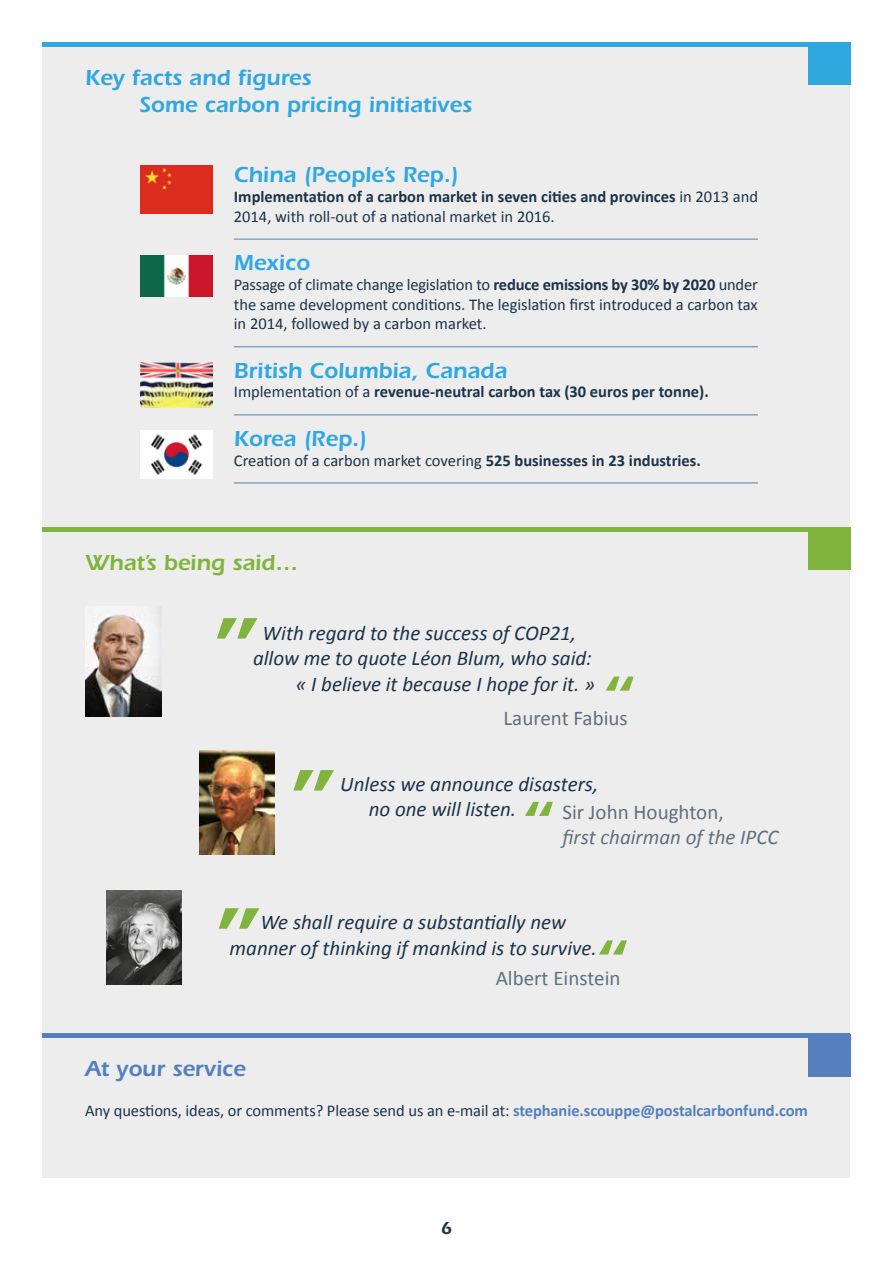
<style>
.page{position:relative;width:893px;height:1263px;background:#fff}
.page>*{position:absolute;margin:0;border:0;box-sizing:border-box;transform-origin:0 0}
.t1{font:600 22.5px/27px "Itc Eras";color:#31a7e0}
.t2{font:600 22.5px "Itc Eras";color:#81b43f}
.t3{font:600 22.5px "Itc Eras";color:#5580bd}
.t4{font:italic 21px/25.2px "Calibri";color:#1c334a}
.t5{font:21px "Calibri";color:#607080}
.t6{font:italic 21px "Calibri";color:#607080}
.t7{font:600 18px "Itc Eras";color:#1b344b}
.t8{font:16.5px/19.8px "Calibri";letter-spacing:-.005em;color:#1c334a;text-align:justify}
.t9{font:700 16.5px/19.8px "Calibri";color:#1c334a}
.s1{font-weight:400}
.s2{font-weight:700}
.s3{font-weight:700;color:#5580bd}
</style>
<div class="page">
<div style="left:43px;top:43px;width:807px;height:1135px;background:#ededed"></div>
<div style="left:140px;top:165px;width:73px;height:49px;background:#dc2c1f"></div>
<img style="left:140px;top:255px;width:73px;height:42px">
<img style="left:140px;top:362px;width:73px;height:46px">
<img style="left:140px;top:430px;width:73px;height:49px">
<hr style="left:234px;top:239px;width:524px;height:1px;background:#5580bd">
<hr style="left:234px;top:346px;width:524px;height:1px;background:#5580bd">
<hr style="left:234px;top:414px;width:524px;height:1px;background:#5580bd">
<hr style="left:234px;top:483px;width:524px;height:1px;background:#5580bd">
<hr style="left:43px;top:43px;width:807px;height:4px;background:#31a7e0">
<hr style="left:43px;top:527px;width:807px;height:4px;background:#81b43f">
<div style="left:808px;top:43px;width:42px;height:42px;background:#31a7e0"></div>
<div style="left:808px;top:527px;width:42px;height:43px;background:#81b43f"></div>
<hr style="left:43px;top:1034px;width:807px;height:4px;background:#5580bd">
<div style="left:808px;top:1034px;width:42px;height:42px;background:#5580bd"></div>
<svg style="left:606px;top:677px;width:28px;height:14px"></svg>
<svg style="left:217px;top:618px;width:41px;height:21px"></svg>
<svg style="left:219px;top:908px;width:40px;height:21px"></svg>
<svg style="left:599px;top:940px;width:28px;height:14px"></svg>
<svg style="left:293px;top:770px;width:41px;height:20px"></svg>
<svg style="left:525px;top:802px;width:28px;height:14px"></svg>
<img style="left:85px;top:606px;width:76px;height:111px">
<img style="left:200px;top:750px;width:75px;height:105px">
<img style="left:106px;top:890px;width:75px;height:95px">
<h1 class="t1" style="left:139px;top:64px;width:335px;text-indent:-54px">Key facts and figures<br>Some carbon pricing initiatives</h1>
<h1 class="t1" style="left:234px;top:161px;width:226px">China (People’s Rep.)</h1>
<p class="t9" style="left:234px;top:187px;width:526px">Implementation of a carbon market in seven cities and provinces <span class="s1">in 2013 and<br>2014, with roll-out of a national market in 2016.</span></p>
<h1 class="t1" style="left:234px;top:249px;width:78px">Mexico</h1>
<p class="t8" style="left:234px;top:274px;width:525px">Passage of climate change legislation to <span class="s2">reduce emissions by 30% by 2020</span> under the same development conditions. The legislation first introduced a carbon tax in 2014, followed by a carbon market.</p>
<h1 class="t1" style="left:234px;top:357px;width:275px">British Columbia, Canada</h1>
<p class="t9" style="left:234px;top:382px;width:476px"><span class="s1">Implementation of a</span> revenue-neutral carbon tax (30 euros per tonne).</p>
<h1 class="t1" style="left:234px;top:425px;width:135px">Korea (Rep.)</h1>
<p class="t8" style="left:234px;top:450px;width:468px">Creation of a carbon market covering <span class="s2">525 businesses in 23 industries.</span></p>
<h1 class="t2" style="left:85px;top:549px;width:215px">What’s being said…</h1>
<p class="t4" style="left:263px;top:620px;width:315px">With regard to the success of COP21,</p>
<p class="t4" style="left:253px;top:645px;width:340px">allow me to quote Léon Blum, who said:</p>
<p class="t4" style="left:296px;top:670px;width:301px">« I believe it because I hope for it. »</p>
<p class="t5" style="left:503px;top:704px;width:126px">Laurent Fabius</p>
<p class="t4" style="left:369px;top:770px;width:231px;text-indent:-28px">Unless we announce disasters, no one will listen.</p>
<p class="t5" style="left:562px;top:798px;width:163px">Sir John Houghton,</p>
<p class="t6" style="left:562px;top:822px;width:217px">first chairman of the IPCC</p>
<p class="t4" style="left:230px;top:909px;width:369px;text-align:center">We shall require a substantially new manner of thinking if mankind is to survive.</p>
<p class="t5" style="left:496px;top:964px;width:126px">Albert Einstein</p>
<h1 class="t3" style="left:85px;top:1056px;width:162px">At your service</h1>
<p class="t8" style="left:85px;top:1100px;width:724px">Any questions, ideas, or comments? Please send us an e-mail at: <span class="s3">stephanie.scouppe@postalcarbonfund.com</span></p>
<p class="t7" style="left:441px;top:1217px;width:13px">6</p>
</div>
